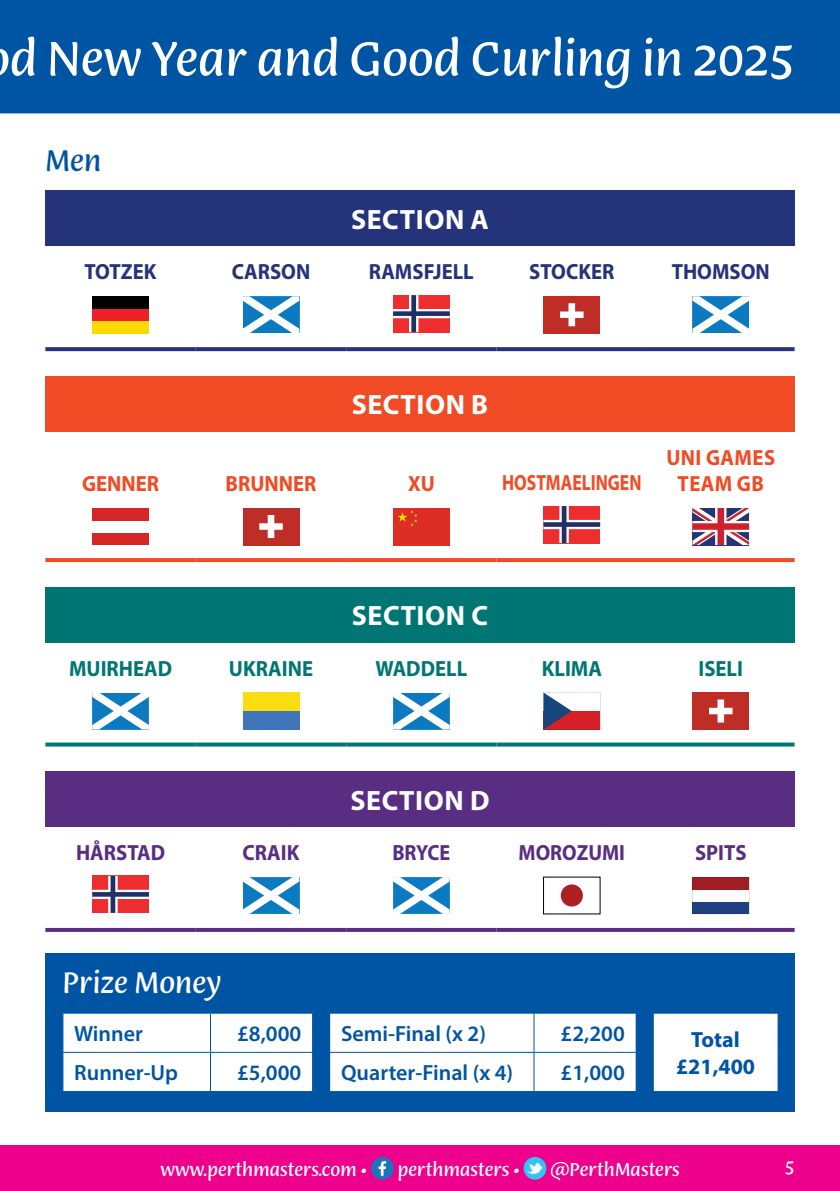
<style>
.page{position:relative;width:840px;height:1191px;background:#fff}
.page>*{position:absolute;margin:0;border:0;box-sizing:border-box;transform-origin:0 0}
.t1{font:52px "Ciabatta";color:#fff}
.t2{font:32px "Ciabatta";color:#fff}
.t3{font:32px "Ciabatta";color:#0054a4}
.t4{font:700 28px "Myriad Pro";letter-spacing:.02em;color:#fff}
.t5{font:600 22px "Myriad Pro";color:#0054a4}
.t6{font:700 22px "Myriad Pro";color:#25347a;scale:.94 1}
.t7{font:700 22px "Myriad Pro";color:#007674;scale:.94 1}
.t8{font:700 22px "Myriad Pro";color:#592d82;scale:.94 1}
.t9{font:700 22px "Myriad Pro";color:#f04b24;scale:.94 1}
.t10{font:700 22px/26.4px "Myriad Pro";letter-spacing:.02em;color:#f04b24;text-align:center;scale:.94 1}
.t11{font:700 22px "Myriad Pro";color:#f04b24;scale:.8 1}
.t12{font:700 22px "Myriad Pro";color:#592d82;scale:.92 1}
.t13{font:700 22px "Myriad Pro";color:#0054a4}
.t14{font:20px "Ciabatta";color:#fff}
</style>
<div class="page">
<div style="left:0;top:1145px;width:839px;height:46px;background:#ec008c"></div>
<div style="left:371px;top:1157px;width:22px;height:22px;background:#1c75bc;border-radius:50%"></div>
<svg style="left:378px;top:1161px;width:8px;height:14px"></svg>
<div style="left:523px;top:1157px;width:23px;height:22px;background:#32c5f4;border-radius:50%"></div>
<svg style="left:526px;top:1162px;width:17px;height:14px"></svg>
<div style="left:0;top:0;width:839px;height:113px;background:#0054a4"></div>
<div style="left:45px;top:191px;width:749px;height:55px;background:#25347a"></div>
<svg style="left:45px;top:347px;width:151px;height:4px"></svg>
<svg style="left:196px;top:347px;width:150px;height:4px"></svg>
<svg style="left:346px;top:347px;width:150px;height:4px"></svg>
<svg style="left:496px;top:347px;width:150px;height:4px"></svg>
<svg style="left:646px;top:347px;width:148px;height:4px"></svg>
<div style="left:92px;top:321px;width:57px;height:12px;background:#fdd900"></div>
<div style="left:92px;top:308px;width:57px;height:13px;background:#ed2127"></div>
<div style="left:92px;top:296px;width:57px;height:12px;background:#000101"></div>
<svg style="left:243px;top:296px;width:56px;height:37px"></svg>
<svg style="left:393px;top:295px;width:56px;height:37px;background:#c8525e"></svg>
<div style="left:543px;top:296px;width:57px;height:37px;background:#be2d26"></div>
<svg style="left:560px;top:303px;width:23px;height:23px"></svg>
<svg style="left:692px;top:296px;width:56px;height:37px"></svg>
<div style="left:45px;top:376px;width:749px;height:55px;background:#f04b24"></div>
<svg style="left:45px;top:558px;width:151px;height:4px"></svg>
<svg style="left:196px;top:558px;width:150px;height:4px"></svg>
<svg style="left:346px;top:558px;width:150px;height:4px"></svg>
<svg style="left:496px;top:558px;width:150px;height:4px"></svg>
<svg style="left:646px;top:558px;width:148px;height:4px"></svg>
<div style="left:92px;top:533px;width:57px;height:12px;background:#d62726"></div>
<div style="left:92px;top:508px;width:57px;height:12px;background:#d62726"></div>
<div style="left:242px;top:508px;width:57px;height:37px;background:#be2d26"></div>
<svg style="left:259px;top:515px;width:23px;height:23px"></svg>
<div style="left:393px;top:508px;width:56px;height:37px;background:#dd2e26"></div>
<svg style="left:397px;top:510px;width:20px;height:16px"></svg>
<svg style="left:543px;top:506px;width:57px;height:37px;background:#c8525e"></svg>
<svg style="left:692px;top:508px;width:56px;height:37px"></svg>
<div style="left:45px;top:587px;width:749px;height:55px;background:#007674"></div>
<svg style="left:45px;top:742px;width:151px;height:4px"></svg>
<svg style="left:196px;top:742px;width:150px;height:4px"></svg>
<svg style="left:346px;top:742px;width:150px;height:4px"></svg>
<svg style="left:496px;top:742px;width:150px;height:4px"></svg>
<svg style="left:646px;top:742px;width:148px;height:4px"></svg>
<svg style="left:92px;top:693px;width:57px;height:36px"></svg>
<div style="left:242px;top:692px;width:57px;height:19px;background:#f9dd0f"></div>
<div style="left:242px;top:711px;width:57px;height:18px;background:#4175ba"></div>
<svg style="left:393px;top:693px;width:56px;height:36px"></svg>
<svg style="left:543px;top:692px;width:57px;height:37px"></svg>
<div style="left:692px;top:692px;width:56px;height:37px;background:#be2d26"></div>
<svg style="left:709px;top:699px;width:23px;height:23px"></svg>
<div style="left:45px;top:771px;width:749px;height:55px;background:#592d82"></div>
<svg style="left:45px;top:928px;width:151px;height:4px"></svg>
<svg style="left:196px;top:928px;width:150px;height:4px"></svg>
<svg style="left:346px;top:928px;width:150px;height:4px"></svg>
<svg style="left:496px;top:928px;width:150px;height:4px"></svg>
<svg style="left:646px;top:928px;width:148px;height:4px"></svg>
<svg style="left:92px;top:876px;width:57px;height:37px;background:#c8525e"></svg>
<svg style="left:243px;top:877px;width:56px;height:37px"></svg>
<svg style="left:393px;top:877px;width:56px;height:37px"></svg>
<div style="left:560px;top:884px;width:22px;height:22px;background:#ad1f23;border-radius:50%"></div>
<svg style="left:692px;top:877px;width:56px;height:37px"></svg>
<div style="left:45px;top:952px;width:749px;height:159px;background:#0054a4"></div>
<div style="left:63px;top:1013px;width:714px;height:78px;background:#fff"></div>
<hr style="left:210px;top:1013px;width:1px;height:38px;background:#0054a4">
<hr style="left:652px;top:1013px;width:1px;height:39px;background:#0054a4">
<hr style="left:62px;top:1051px;width:148px;height:1px;background:#0054a4">
<hr style="left:210px;top:1051px;width:103px;height:1px;background:#0054a4">
<hr style="left:210px;top:1052px;width:1px;height:39px;background:#0054a4">
<hr style="left:652px;top:1052px;width:1px;height:39px;background:#0054a4">
<svg style="left:312px;top:1013px;width:340px;height:79px;background:#dce8f2"></svg>
<h1 class="t1" style="left:10px;top:25px;width:785px">d New Year and Good Curling in 2025</h1>
<p class="t3" style="left:45px;top:140px;width:58px">Men</p>
<p class="t4" style="left:351px;top:201px;width:139px">SECTION A</p>
<p class="t6" style="left:84px;top:258px;width:78px">TOTZEK</p>
<p class="t6" style="left:231px;top:258px;width:85px">CARSON</p>
<p class="t6" style="left:369px;top:258px;width:113px">RAMSFJELL</p>
<p class="t6" style="left:529px;top:258px;width:92px">STOCKER</p>
<p class="t6" style="left:671px;top:258px;width:106px">THOMSON</p>
<p class="t4" style="left:351px;top:386px;width:138px">SECTION B</p>
<p class="t9" style="left:82px;top:469px;width:83px">GENNER</p>
<p class="t9" style="left:225px;top:469px;width:98px">BRUNNER</p>
<p class="t9" style="left:408px;top:469px;width:30px">XU</p>
<p class="t11" style="left:502px;top:468px;width:176px">HOSTMAELINGEN</p>
<p class="t10" style="left:666px;top:443px;width:117px">UNI GAMES<br>TEAM GB</p>
<p class="t4" style="left:351px;top:597px;width:138px">SECTION C</p>
<p class="t7" style="left:69px;top:654px;width:111px">MUIRHEAD</p>
<p class="t7" style="left:229px;top:654px;width:91px">UKRAINE</p>
<p class="t7" style="left:375px;top:654px;width:99px">WADDELL</p>
<p class="t7" style="left:541px;top:654px;width:65px">KLIMA</p>
<p class="t7" style="left:698px;top:654px;width:49px">ISELI</p>
<p class="t4" style="left:350px;top:782px;width:140px">SECTION D</p>
<p class="t8" style="left:76px;top:838px;width:96px">HÅRSTAD</p>
<p class="t8" style="left:242px;top:838px;width:62px">CRAIK</p>
<p class="t12" style="left:392px;top:838px;width:64px">BRYCE</p>
<p class="t12" style="left:518px;top:838px;width:117px">MOROZUMI</p>
<p class="t8" style="left:694px;top:838px;width:56px">SPITS</p>
<p class="t2" style="left:62px;top:962px;width:161px">Prize Money</p>
<p class="t5" style="left:74px;top:1019px;width:70px">Winner</p>
<p class="t5" style="left:237px;top:1019px;width:66px">£8,000</p>
<p class="t5" style="left:341px;top:1019px;width:146px">Semi-Final (x 2)</p>
<p class="t5" style="left:560px;top:1019px;width:66px">£2,200</p>
<p class="t13" style="left:690px;top:1025px;width:50px">Total</p>
<p class="t13" style="left:675px;top:1052px;width:80px">£21,400</p>
<p class="t5" style="left:74px;top:1058px;width:105px">Runner-Up</p>
<p class="t5" style="left:237px;top:1058px;width:66px">£5,000</p>
<p class="t5" style="left:341px;top:1058px;width:174px">Quarter-Final (x 4)</p>
<p class="t5" style="left:560px;top:1058px;width:66px">£1,000</p>
<p class="t14" style="left:160px;top:1156px;width:208px">www.perthmasters.com •</p>
<p class="t14" style="left:397px;top:1156px;width:123px">perthmasters •</p>
<p class="t14" style="left:550px;top:1156px;width:131px">@PerthMasters</p>
<p class="t14" style="left:784px;top:1153px;width:11px">5</p>
</div>
